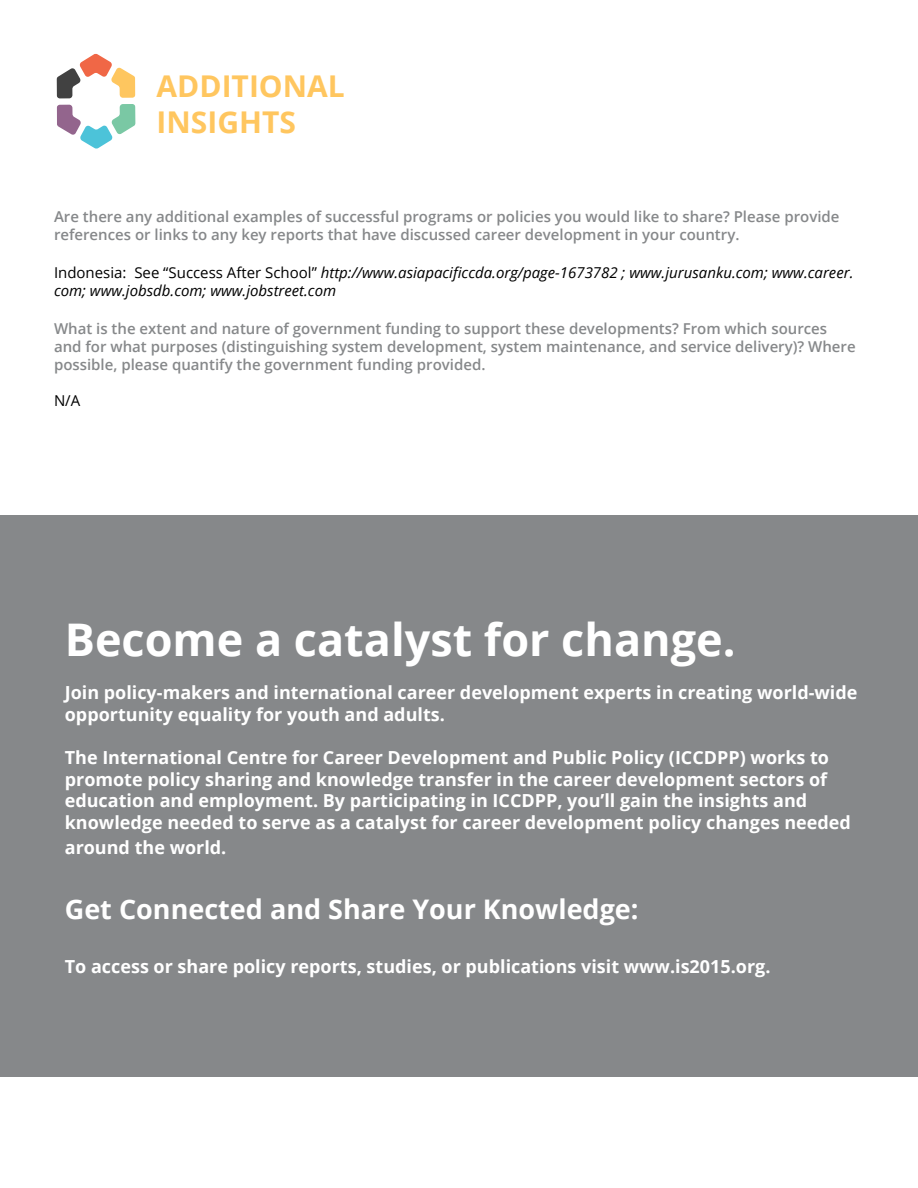
<style>
.page{position:relative;width:918px;height:1188px;background:#fff}
.page>*{position:absolute;margin:0;border:0;box-sizing:border-box;transform-origin:0 0}
.t1{font:700 45px "Open Sans";color:#fff}
.t2{font:700 30px/36px "Open Sans";color:#ffc65f}
.t3{font:700 27px "Open Sans";color:#fff}
.t4{font:700 18px/21.6px "Open Sans";color:#fff}
.t5{font:600 15px/18px "Open Sans";color:#86888a}
.t6{font:italic 15px/18px "Open Sans";color:#000}
.t7{font:15px "Open Sans";color:#000}
.s1{font-style:normal}
</style>
<div class="page">
<div style="left:0;top:515px;width:918px;height:561px;background:#86888a"></div>
<svg style="left:56px;top:53px;width:79px;height:45px"></svg>
<svg style="left:57px;top:104px;width:79px;height:45px"></svg>
<h2 class="t2" style="left:157px;top:67px;width:190px">ADDITIONAL<br>INSIGHTS</h2>
<p class="t5" style="left:54px;top:207px;width:787px">Are there any additional examples of successful programs or policies you would like to share? Please provide references or links to any key reports that have discussed career development in your country.</p>
<p class="t6" style="left:54px;top:263px;width:801px"><span class="s1">Indonesia: See “Success After School”</span> http://www.asiapacificcda.org/page-1673782 ; www.jurusanku.com; www.career. com; www.jobsdb.com; www.jobstreet.com</p>
<p class="t5" style="left:54px;top:319px;width:803px">What is the extent and nature of government funding to support these developments? From which sources and for what purposes (distinguishing system development, system maintenance, and service delivery)? Where possible, please quantify the government funding provided.</p>
<p class="t7" style="left:54px;top:390px;width:28px">N/A</p>
<h1 class="t1" style="left:65px;top:608px;width:672px">Become a catalyst for change.</h1>
<p class="t4" style="left:65px;top:681px;width:794px">Join policy-makers and international career development experts in creating world-wide opportunity equality for youth and adults.</p>
<p class="t4" style="left:65px;top:746px;width:788px">The International Centre for Career Development and Public Policy (ICCDPP) works to promote policy sharing and knowledge transfer in the career development sectors of education and employment. By participating in ICCDPP, you’ll gain the insights and knowledge needed to serve as a catalyst for career development policy changes needed</p>
<p class="t4" style="left:65px;top:836px;width:163px">around the world.</p>
<h3 class="t3" style="left:65px;top:890px;width:575px">Get Connected and Share Your Knowledge:</h3>
<p class="t4" style="left:65px;top:955px;width:707px">To access or share policy reports, studies, or publications visit www.is2015.org.</p>
</div>
